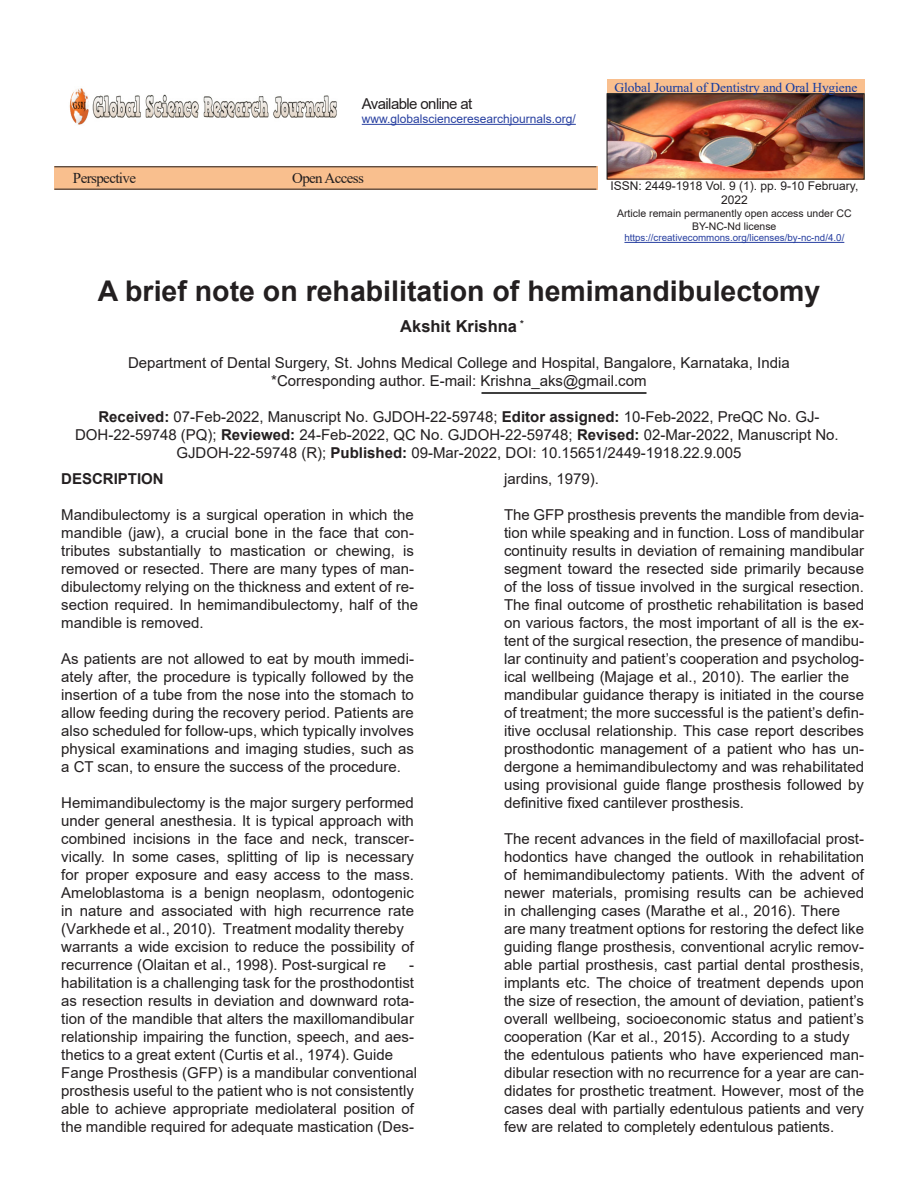
<style>
.page{position:relative;width:918px;height:1188px;background:#fff}
.page>*{position:absolute;margin:0;border:0;box-sizing:border-box;transform-origin:0 0}
.t1{font:700 28.5px "Arial";color:#231f20}
.t2{font:700 16.5px "Arial";color:#231f20}
.t3{font:15px/18px "Arial";color:#231f20}
.t4{font:15px "Times New Roman";letter-spacing:-.04em;color:#231f20}
.t5{font:15px "Arial";letter-spacing:-.04em;color:#231f20}
.t6{font:700 15px "Arial";color:#231f20}
.t7{font:13.5px "Times New Roman";letter-spacing:-.01em;color:#143ba0}
.t8{font:12px/14.4px "Arial";color:#231f20;text-align:center}
.t9{font:12px "Arial";color:#273fa0}
.t10{font:10.5px/12.6px "Arial";color:#231f20;text-align:center}
.t11{font:9.75px "Arial";color:#273fa0}
.t12{font:700 9.6px "Arial";color:#231f20}
.s1{font-weight:700}
</style>
<div class="page">
<img style="left:69px;top:88px;width:268px;height:37px">
<hr style="left:362px;top:124px;width:214px;height:1px;background:#273fa0">
<hr style="left:624px;top:242px;width:220px;height:1px;background:#273fa0">
<div style="left:607px;top:79px;width:257px;height:99px;background:#f9bf8e"></div>
<img style="left:609px;top:95px;width:254px;height:82px">
<div style="left:607px;top:93px;width:258px;height:86px;border:1px solid #231f20"></div>
<div style="left:54px;top:166px;width:544px;height:24px;background:#f9bf8e"></div>
<hr style="left:54px;top:166px;width:542px;height:1px;background:#231f20">
<hr style="left:54px;top:189px;width:542px;height:1px;background:#231f20">
<hr style="left:482px;top:392px;width:164px;height:2px;background:#000">
<p class="t5" style="left:362px;top:93px;width:112px">Available online at</p>
<p class="t9" style="left:362px;top:111px;width:216px">www.globalscienceresearchjournals.org/</p>
<p class="t4" style="left:73px;top:168px;width:65px">Perspective</p>
<p class="t4" style="left:292px;top:168px;width:73px">Open Access</p>
<p class="t7" style="left:615px;top:77px;width:244px">Global Journal of Dentistry and Oral Hygiene</p>
<p class="t8" style="left:610px;top:179px;width:249px">ISSN: 2449-1918 Vol. 9 (1). pp. 9-10 February,<br>2022</p>
<p class="t10" style="left:617px;top:207px;width:236px">Article remain permanently open access under CC<br>BY-NC-Nd license</p>
<p class="t11" style="left:624px;top:231px;width:221px">https://creativecommons.org/licenses/by-nc-nd/4.0/</p>
<h1 class="t1" style="left:98px;top:270px;width:724px">A brief note on rehabilitation of hemimandibulectomy</h1>
<p class="t2" style="left:400px;top:314px;width:118px">Akshit Krishna</p>
<p class="t12" style="left:520px;top:317px;width:5px">*</p>
<p class="t3" style="left:128px;top:354px;width:663px;text-align:center">Department of Dental Surgery, St. Johns Medical College and Hospital, Bangalore, Karnataka, India *Corresponding author. E-mail: Krishna_aks@gmail.com</p>
<p class="t3" style="left:75px;top:408px;width:765px;text-align:center"><span class="s1">Received:</span> 07-Feb-2022, Manuscript No. GJDOH-22-59748; <span class="s1">Editor assigned:</span> 10-Feb-2022, PreQC No. GJ-<br>DOH-22-59748 (PQ); <span class="s1">Reviewed:</span> 24-Feb-2022, QC No. GJDOH-22-59748; <span class="s1">Revised:</span> 02-Mar-2022, Manuscript No.<br>GJDOH-22-59748 (R); <span class="s1">Published:</span> 09-Mar-2022, DOI: 10.15651/2449-1918.22.9.005</p>
<p class="t6" style="left:61px;top:468px;width:104px">DESCRIPTION</p>
<p class="t3" style="left:61px;top:506px;width:358px">Mandibulectomy is a surgical operation in which the mandible (jaw), a crucial bone in the face that con&shy;tributes substantially to mastication or chewing, is removed or resected. There are many types of man&shy;dibulectomy relying on the thickness and extent of re&shy;section required. In hemimandibulectomy, half of the mandible is removed.</p>
<p class="t3" style="left:61px;top:650px;width:354px;text-align:justify">As patients are not allowed to eat by mouth immedi&shy;ately after, the procedure is typically followed by the insertion of a tube from the nose into the stomach to allow feeding during the recovery period. Patients are also scheduled for follow-ups, which typically involves physical examinations and imaging studies, such as a CT scan, to ensure the success of the procedure.</p>
<p class="t3" style="left:61px;top:794px;width:354px">Hemimandibulectomy is the major surgery performed under general anesthesia. It is typical approach with combined incisions in the face and neck, transcer&shy;vically. In some cases, splitting of lip is necessary for proper exposure and easy access to the mass.<br>Ameloblastoma is a benign neoplasm, odontogenic in nature and associated with high recurrence rate (Varkhede et al., 2010). Treatment modality thereby warrants a wide excision to reduce the possibility of recurrence (Olaitan et al., 1998). Post-surgical re</p>
<p class="t3" style="left:504px;top:470px;width:97px">jardins, 1979).</p>
<p class="t3" style="left:504px;top:506px;width:362px">The GFP prosthesis prevents the mandible from devia&shy;tion while speaking and in function. Loss of mandibular continuity results in deviation of remaining mandibular segment toward the resected side primarily because of the loss of tissue involved in the surgical resection.<br>The final outcome of prosthetic rehabilitation is based on various factors, the most important of all is the ex&shy;tent of the surgical resection, the presence of mandibu&shy;lar continuity and patient’s cooperation and psycholog&shy;ical wellbeing (Majage et al., 2010). The earlier the mandibular guidance therapy is initiated in the course of treatment; the more successful is the patient’s defin&shy;itive occlusal relationship. This case report describes prosthodontic management of a patient who has un&shy;dergone a hemimandibulectomy and was rehabilitated using provisional guide flange prosthesis followed by definitive fixed cantilever prosthesis.</p>
<p class="t3" style="left:504px;top:830px;width:362px">The recent advances in the field of maxillofacial prost&shy;hodontics have changed the outlook in rehabilitation of hemimandibulectomy patients. With the advent of newer materials, promising results can be achieved in challenging cases (Marathe et al., 2016). There are many treatment options for restoring the defect like guiding flange prosthesis, conventional acrylic remov&shy;able partial prosthesis, cast partial dental prosthesis, implants etc. The choice of treatment depends upon the size of resection, the amount of deviation, patient’s overall wellbeing, socioeconomic status and patient’s cooperation (Kar et al., 2015). According to a study the edentulous patients who have experienced man&shy;dibular resection with no recurrence for a year are can&shy;didates for prosthetic treatment. However, most of the cases deal with partially edentulous patients and very few are related to completely edentulous patients.</p>
<p class="t3" style="left:61px;top:956px;width:357px;text-indent:348px">- habilitation is a challenging task for the prosthodontist as resection results in deviation and downward rota&shy;tion of the mandible that alters the maxillomandibular relationship impairing the function, speech, and aes&shy;thetics to a great extent (Curtis et al., 1974). Guide Fange Prosthesis (GFP) is a mandibular conventional prosthesis useful to the patient who is not consistently able to achieve appropriate mediolateral position of the mandible required for adequate mastication (Des-</p>
</div>
